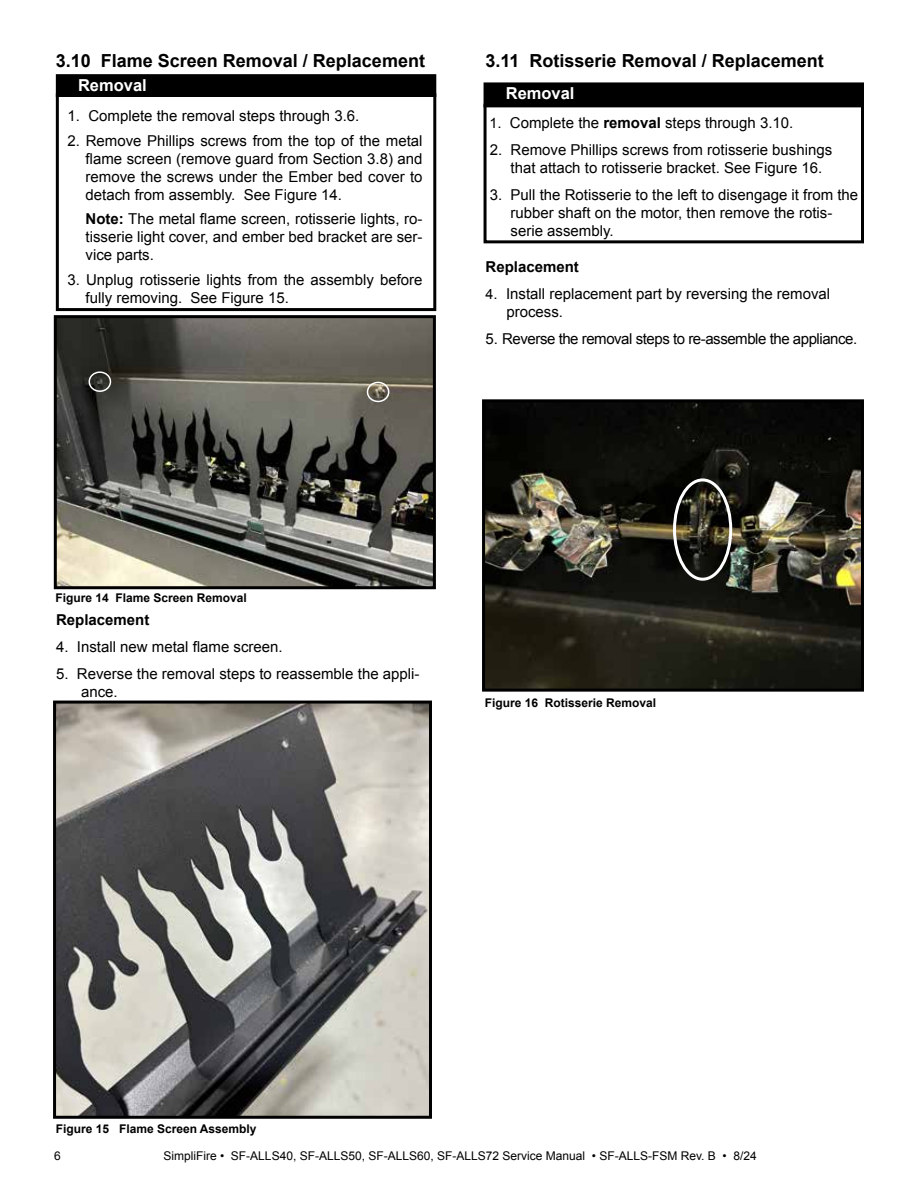
<style>
.page{position:relative;width:918px;height:1188px;background:#fff}
.page>*{position:absolute;margin:0;border:0;box-sizing:border-box;transform-origin:0 0}
.t1{font:700 18px "Arial";color:#000}
.t2{font:700 16.5px "Arial";color:#fff}
.t3{font:15px/18px "Arial";color:#000}
.t4{font:15px "Arial";letter-spacing:-.03em;color:#000}
.t5{font:700 15px "Arial";color:#000}
.t6{font:12px "Arial";color:#000}
.t7{font:700 12px "Arial";color:#000}
.s1{font-weight:700}
.s2{font-size:14.25px}
</style>
<div class="page">
<div style="left:484px;top:104px;width:380px;height:139px;border:3px solid #000"></div>
<div style="left:484px;top:83px;width:379px;height:24px;background:#000"></div>
<div style="left:484px;top:82px;width:380px;height:25px;border:2px solid #000"></div>
<img style="left:486px;top:403px;width:374px;height:285px">
<div style="left:482px;top:399px;width:382px;height:293px;border:3px solid #000"></div>
<div style="left:673px;top:478px;width:59px;height:103px;border:3px solid #fff;border-radius:50%"></div>
<div style="left:56px;top:93px;width:380px;height:218px;border:3px solid #000"></div>
<div style="left:57px;top:75px;width:379px;height:21px;background:#000"></div>
<div style="left:56px;top:74px;width:380px;height:23px;border:2px solid #000"></div>
<img style="left:58px;top:319px;width:374px;height:266px">
<div style="left:54px;top:315px;width:382px;height:274px;border:3px solid #000"></div>
<div style="left:89px;top:371px;width:22px;height:21px;border:2px solid #fff;border-radius:50%"></div>
<div style="left:367px;top:382px;width:22px;height:20px;border:2px solid #fff;border-radius:50%"></div>
<img style="left:57px;top:705px;width:371px;height:410px">
<div style="left:53px;top:701px;width:379px;height:418px;border:3px solid #000"></div>
<p class="t1" style="left:56px;top:49px;width:371px">3.10 Flame Screen Removal / Replacement</p>
<p class="t2" style="left:78px;top:74px;width:70px">Removal</p>
<p class="t3" style="left:68px;top:107px;width:293px">1. Complete the removal steps through 3.6.</p>
<p class="t3" style="left:86px;top:132px;width:339px;text-align:justify;text-indent:-18px">2. Remove Phillips screws from the top of the metal flame screen (remove guard from Section 3.8) and remove the screws under the Ember bed cover to detach from assembly. See Figure 14.</p>
<p class="t3" style="left:86px;top:210px;width:339px;text-align:justify"><span class="s1">Note:</span> The metal flame screen, rotisserie lights, ro&shy;tisserie light cover, and ember bed bracket are ser&shy;vice parts.</p>
<p class="t3" style="left:86px;top:271px;width:338px;text-indent:-18px">3. Unplug rotisserie lights from the assembly before fully removing. See Figure 15.</p>
<p class="t1" style="left:486px;top:49px;width:340px">3.11 Rotisserie Removal / Replacement</p>
<p class="t2" style="left:506px;top:83px;width:70px">Removal</p>
<p class="t3" style="left:490px;top:114px;width:305px"><span class="s2">1</span>. Complete the <span class="s1">removal</span> steps through 3.10.</p>
<p class="t3" style="left:511px;top:141px;width:323px;text-indent:-21px">2. Remove Phillips screws from rotisserie bushings that attach to rotisserie bracket. See Figure 16.</p>
<p class="t3" style="left:511px;top:186px;width:349px;text-indent:-21px">3. Pull the Rotisserie to the left to disengage it from the rubber shaft on the motor, then remove the rotis&shy;serie assembly.</p>
<p class="t5" style="left:486px;top:256px;width:95px">Replacement</p>
<p class="t3" style="left:506px;top:285px;width:325px;text-indent:-21px"><span class="s2">4</span>. Install replacement part by reversing the removal process.</p>
<p class="t4" style="left:486px;top:329px;width:373px">5. Reverse the removal steps to re-assemble the appliance.</p>
<p class="t7" style="left:56px;top:590px;width:193px">Figure 14 Flame Screen Removal</p>
<p class="t5" style="left:56px;top:610px;width:95px">Replacement</p>
<p class="t3" style="left:56px;top:638px;width:228px">4. Install new metal flame screen.</p>
<p class="t3" style="left:81px;top:665px;width:340px;text-indent:-25px">5. Reverse the removal steps to reassemble the appli&shy;ance.</p>
<p class="t7" style="left:485px;top:695px;width:173px">Figure 16 Rotisserie Removal</p>
<p class="t7" style="left:56px;top:1121px;width:202px">Figure 15 Flame Screen Assembly</p>
<p class="t6" style="left:54px;top:1148px;width:8px">6</p>
<p class="t6" style="left:163px;top:1148px;width:595px">SimpliFire • SF-ALLS40, SF-ALLS50, SF-ALLS60, SF-ALLS72 Service Manual • SF-ALLS-FSM Rev. B • 8/24</p>
</div>
